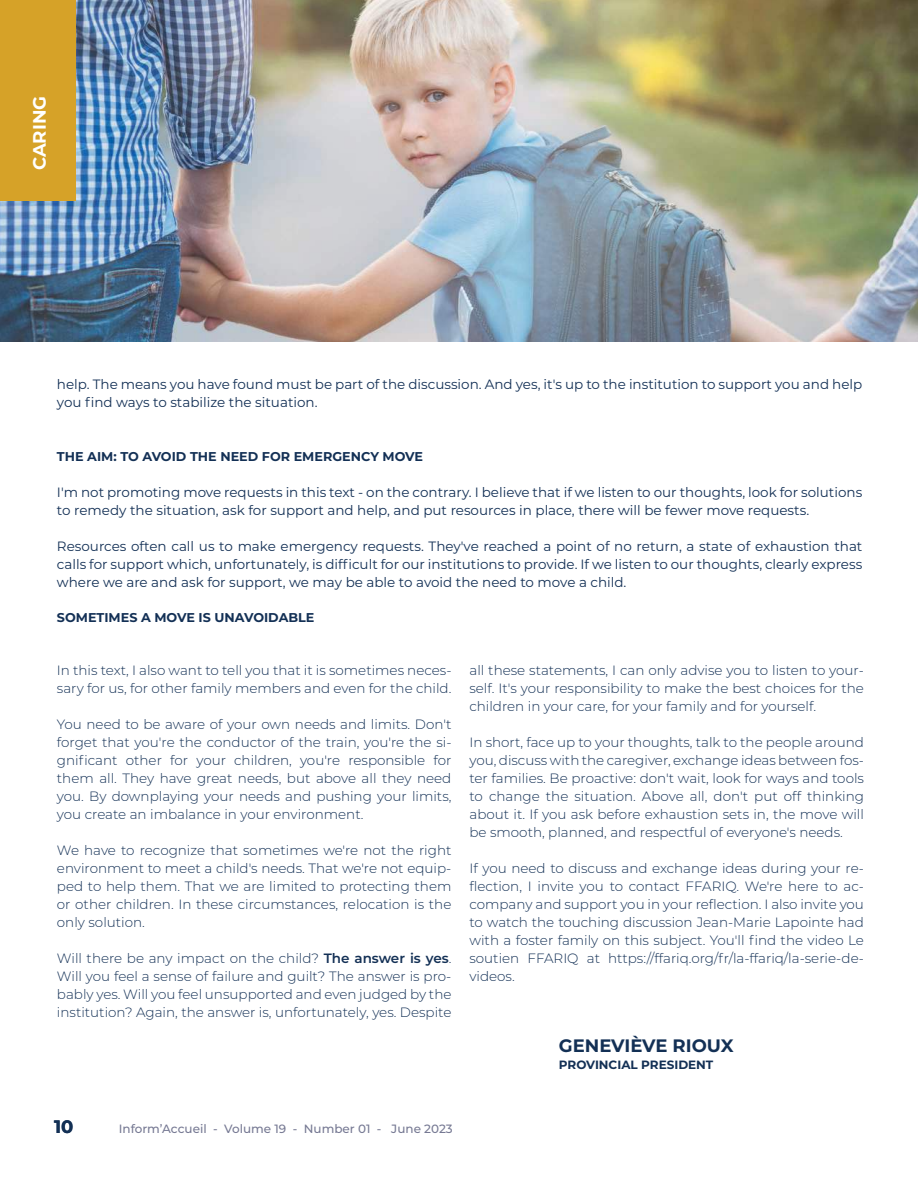
<style>
.page{position:relative;width:918px;height:1188px;background:#fff}
.page>*{position:absolute;margin:0;border:0;box-sizing:border-box;transform-origin:0 0}
.t1{font:700 18px "Montserrat";color:#133055}
.t2{font:700 18px "Montserrat";color:#fff}
.t3{font:300 13.5px/18px "Montserrat";color:#133055;text-align:justify}
.t4{font:13.5px/18px "Montserrat";color:#133055}
.t5{font:700 12.75px "Montserrat";color:#133055}
.t6{font:500 12px "Montserrat";color:#767993}
.t7{font:700 12px "Montserrat";color:#133055}
.s1{font-weight:600}
</style>
<div class="page">
<img style="left:0;top:0;width:918px;height:341px">
<div style="left:0;top:0;width:76px;height:200px;background:#d6a228"></div>
<h1 class="t2" style="left:30px;top:170px;width:76px;rotate:-90deg">CARING</h1>
<p class="t4" style="left:57px;top:376px;width:807px">help. The means you have found must be part of the discussion. And yes, it's up to the institution to support you and help you find ways to stabilize the situation.</p>
<p class="t5" style="left:57px;top:449px;width:368px">THE AIM: TO AVOID THE NEED FOR EMERGENCY MOVE</p>
<p class="t4" style="left:57px;top:483px;width:807px">I'm not promoting move requests in this text - on the contrary. I believe that if we listen to our thoughts, look for solutions to remedy the situation, ask for support and help, and put resources in place, there will be fewer move requests.</p>
<p class="t4" style="left:57px;top:537px;width:807px;text-align:justify">Resources often call us to make emergency requests. They've reached a point of no return, a state of exhaustion that calls for support which, unfortunately, is difficult for our institutions to provide. If we listen to our thoughts, clearly express where we are and ask for support, we may be able to avoid the need to move a child.</p>
<p class="t5" style="left:57px;top:610px;width:259px">SOMETIMES A MOVE IS UNAVOIDABLE</p>
<p class="t3" style="left:57px;top:662px;width:396px">In this text, I also want to tell you that it is sometimes neces&shy;sary for us, for other family members and even for the child.</p>
<p class="t3" style="left:57px;top:716px;width:396px">You need to be aware of your own needs and limits. Don't forget that you're the conductor of the train, you're the si&shy;gnificant other for your children, you're responsible for them all. They have great needs, but above all they need you. By downplaying your needs and pushing your limits, you create an imbalance in your environment.</p>
<p class="t3" style="left:57px;top:842px;width:396px">We have to recognize that sometimes we're not the right environment to meet a child's needs. That we're not equip&shy;ped to help them. That we are limited to protecting them or other children. In these circumstances, relocation is the only solution.</p>
<p class="t3" style="left:57px;top:950px;width:396px">Will there be any impact on the child? <span class="s1">The answer is yes</span>.<br>Will you feel a sense of failure and guilt? The answer is pro&shy;bably yes. Will you feel unsupported and even judged by the institution? Again, the answer is, unfortunately, yes. Despite</p>
<p class="t3" style="left:469px;top:661px;width:396px">all these statements, I can only advise you to listen to your&shy;self. It's your responsibility to make the best choices for the children in your care, for your family and for yourself.</p>
<p class="t3" style="left:469px;top:733px;width:396px">In short, face up to your thoughts, talk to the people around you, discuss with the caregiver, exchange ideas between fos&shy;ter families. Be proactive: don't wait, look for ways and tools to change the situation. Above all, don't put off thinking about it. If you ask before exhaustion sets in, the move will be smooth, planned, and respectful of everyone's needs.</p>
<p class="t3" style="left:469px;top:859px;width:396px">If you need to discuss and exchange ideas during your re&shy;flection, I invite you to contact FFARIQ. We're here to ac&shy;company and support you in your reflection. I also invite you to watch the touching discussion Jean-Marie Lapointe had with a foster family on this subject. You'll find the video Le soutien FFARIQ at https://ffariq.org/fr/la-ffariq/la-serie-de&shy;videos.</p>
<h1 class="t1" style="left:559px;top:1036px;width:176px">GENEVIÈVE RIOUX</h1>
<p class="t7" style="left:559px;top:1059px;width:156px">PROVINCIAL PRESIDENT</p>
<h1 class="t1" style="left:54px;top:1117px;width:21px">10</h1>
<p class="t6" style="left:119px;top:1124px;width:336px">Inform’Accueil - Volume 19 - Number 01 - June 2023</p>
</div>
